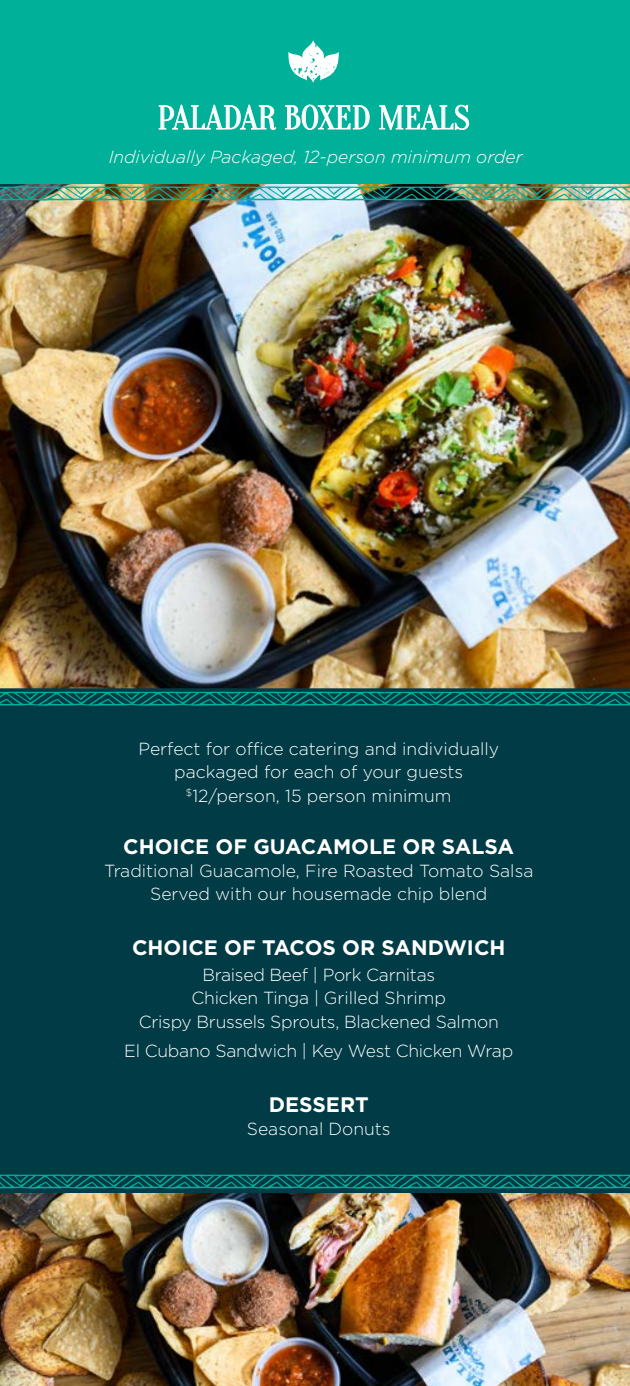
<style>
.page{position:relative;width:630px;height:1386px;background:#003b46}
.page>*{position:absolute;margin:0;border:0;box-sizing:border-box;transform-origin:0 0}
.t1{font:33.25px "Oranienbaum";color:#fff}
.t2{font:700 21px "Gotham";color:#fff}
.t3{font:300 17.5px/23.1px "Gotham HTF";color:#fff;text-align:center}
.t4{font:italic 300 17.5px "Gotham HTF";color:#fff}
</style>
<div class="page">
<img style="left:0;top:183px;width:630px;height:505px">
<div style="left:0;top:0;width:630px;height:183px;background:#00b098"></div>
<svg style="left:158px;top:104px;width:119px;height:26px"></svg>
<svg style="left:285px;top:104px;width:85px;height:26px"></svg>
<svg style="left:379px;top:104px;width:91px;height:26px"></svg>
<svg style="left:288px;top:39px;width:51px;height:44px"></svg>
<img style="left:0;top:1193px;width:630px;height:193px">
<svg style="left:0;top:1175px;width:630px;height:14px"></svg>
<img style="left:0;top:186px;width:630px;height:15px">
<svg style="left:0;top:692px;width:630px;height:14px"></svg>
<h1 class="t1" style="left:158px;top:99px;width:314px">PALADAR BOXED MEALS</h1>
<p class="t4" style="left:109px;top:147px;width:416px">Individually Packaged, 12-person minimum order</p>
<p class="t3" style="left:138px;top:737px;width:362px">Perfect for office catering and individually packaged for each of your guests <sup>$</sup>12/person, 15 person minimum</p>
<p class="t2" style="left:123px;top:835px;width:392px">CHOICE OF GUACAMOLE OR SALSA</p>
<p class="t3" style="left:104px;top:859px;width:431px">Traditional Guacamole, Fire Roasted Tomato Salsa<br>Served with our housemade chip blend</p>
<p class="t2" style="left:132px;top:935px;width:375px">CHOICE OF TACOS OR SANDWICH</p>
<p class="t3" style="left:139px;top:963px;width:361px">Braised Beef | Pork Carnitas<br>Chicken Tinga | Grilled Shrimp<br>Crispy Brussels Sprouts, Blackened Salmon</p>
<p class="t3" style="left:124px;top:1039px;width:390px">El Cubano Sandwich | Key West Chicken Wrap</p>
<p class="t2" style="left:269px;top:1092px;width:102px">DESSERT</p>
<p class="t3" style="left:247px;top:1117px;width:145px">Seasonal Donuts</p>
</div>
